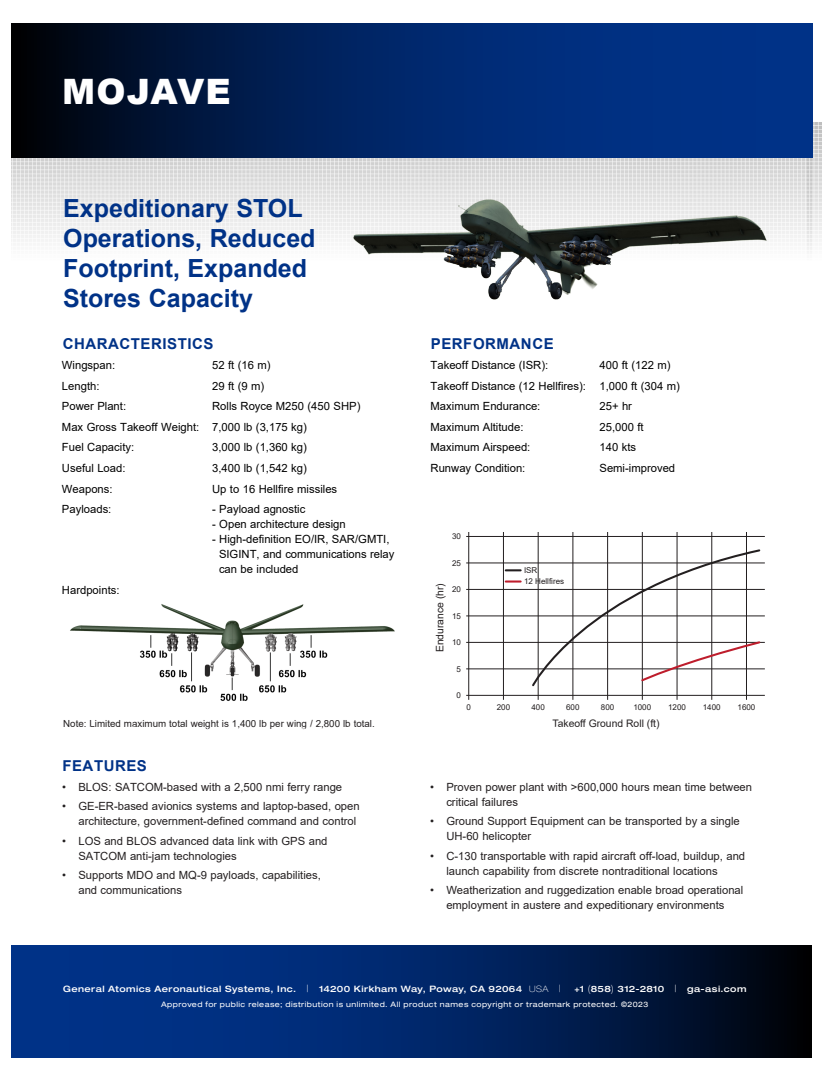
<style>
.page{position:relative;width:822px;height:1080px;background:#fff}
.page>*{position:absolute;margin:0;border:0;box-sizing:border-box;transform-origin:0 0}
.Front_Page_Title_Hea{font:900 35px "Arial";letter-spacing:.035em;color:#fff}
.Header_1{font:700 25px/30px "Arial";color:#003287}
.Sub_Head_1{font:700 15px "Arial";letter-spacing:.035em;color:#003287}
.t1{font:11.25px/15px "Arial";color:#231f20}
.Body{font:11.25px/15px "Arial";color:#000}
.t2{font:10.38px "Arial";color:#231f20}
.Address{font:9.75px "Arial";color:#231f20}
.t3{font:500 expanded 8.75px "Helvetica Neue LT Pro";letter-spacing:.05em;color:#fff}
.t4{font:8px "Arial";color:#231f20}
.t5{font:expanded 7.5px "Helvetica Neue LT Pro";letter-spacing:.06em;color:#fff}
.s1{font-weight:100;font-size:10px}
.s2{font-weight:100}
</style>
<div class="page">
<img style="left:11px;top:158px;width:796px;height:84px">
<img style="left:807px;top:122px;width:14px;height:130px">
<svg style="left:11px;top:23px;width:801px;height:135px;background:#00225d"></svg>
<svg style="left:12px;top:946px;width:799px;height:112px;background:#00225e"></svg>
<img style="left:353px;top:199px;width:412px;height:101px">
<img style="left:70px;top:604px;width:325px;height:97px">
<hr style="left:466px;top:536px;width:298px;height:1px;background:#231f20">
<hr style="left:466px;top:563px;width:298px;height:1px;background:#231f20">
<hr style="left:466px;top:589px;width:298px;height:1px;background:#231f20">
<hr style="left:466px;top:616px;width:298px;height:1px;background:#231f20">
<hr style="left:466px;top:642px;width:298px;height:1px;background:#231f20">
<hr style="left:466px;top:669px;width:298px;height:1px;background:#231f20">
<hr style="left:466px;top:695px;width:298px;height:1px;background:#231f20">
<hr style="left:468px;top:532px;width:1px;height:168px;background:#231f20">
<hr style="left:503px;top:532px;width:1px;height:168px;background:#231f20">
<hr style="left:537px;top:532px;width:1px;height:168px;background:#231f20">
<hr style="left:572px;top:532px;width:1px;height:168px;background:#231f20">
<hr style="left:607px;top:532px;width:1px;height:168px;background:#231f20">
<hr style="left:642px;top:532px;width:1px;height:168px;background:#231f20">
<hr style="left:676px;top:532px;width:1px;height:168px;background:#231f20">
<hr style="left:711px;top:532px;width:1px;height:168px;background:#231f20">
<hr style="left:746px;top:532px;width:1px;height:168px;background:#231f20">
<svg style="left:531px;top:548px;width:230px;height:139px"></svg>
<svg style="left:505px;top:569px;width:15px;height:2px"></svg>
<svg style="left:505px;top:581px;width:15px;height:2px"></svg>
<p class="Front_Page_Title_Hea" style="left:62px;top:66px;width:170px">MOJAVE</p>
<p class="Header_1" style="left:63px;top:194px;width:241px">Expeditionary STOL</p>
<p class="Header_1" style="left:63px;top:224px;width:254px">Operations, Reduced</p>
<p class="Header_1" style="left:63px;top:254px;width:245px">Footprint, Expanded<br>Stores Capacity</p>
<p class="Sub_Head_1" style="left:63px;top:333px;width:152px">CHARACTERISTICS</p>
<p class="Sub_Head_1" style="left:430px;top:333px;width:124px">PERFORMANCE</p>
<p class="Body" style="left:62px;top:357px;width:55px">Wingspan:</p>
<p class="Body" style="left:212px;top:357px;width:60px">52 ft (16 m)</p>
<p class="Body" style="left:62px;top:378px;width:39px">Length:</p>
<p class="Body" style="left:212px;top:378px;width:54px">29 ft (9 m)</p>
<p class="Body" style="left:62px;top:399px;width:66px">Power Plant:</p>
<p class="Body" style="left:212px;top:399px;width:150px">Rolls Royce M250 (450 SHP)</p>
<p class="Body" style="left:62px;top:419px;width:246px">Max Gross Takeoff Weight: 7,000 lb (3,175 kg)</p>
<p class="Body" style="left:62px;top:440px;width:74px">Fuel Capacity:</p>
<p class="Body" style="left:212px;top:440px;width:96px">3,000 lb (1,360 kg)</p>
<p class="Body" style="left:62px;top:461px;width:65px">Useful Load:</p>
<p class="Body" style="left:212px;top:461px;width:96px">3,400 lb (1,542 kg)</p>
<p class="Body" style="left:62px;top:481px;width:52px">Weapons:</p>
<p class="Body" style="left:212px;top:481px;width:127px">Up to 16 Hellfire missiles</p>
<p class="Body" style="left:62px;top:502px;width:51px">Payloads:</p>
<p class="Body" style="left:212px;top:502px;width:95px">- Payload agnostic</p>
<p class="Body" style="left:212px;top:517px;width:135px">- Open architecture design</p>
<p class="Body" style="left:219px;top:532px;width:177px;text-indent:-7px">- High-definition EO/IR, SAR/GMTI,<br>SIGINT, and communications relay can be included</p>
<p class="Body" style="left:62px;top:582px;width:59px">Hardpoints:</p>
<p class="Body" style="left:430px;top:357px;width:119px">Takeoff Distance (ISR):</p>
<p class="Body" style="left:599px;top:357px;width:72px">400 ft (122 m)</p>
<p class="Body" style="left:430px;top:378px;width:251px">Takeoff Distance (12 Hellfires): 1,000 ft (304 m)</p>
<p class="Body" style="left:430px;top:399px;width:111px">Maximum Endurance:</p>
<p class="Body" style="left:599px;top:399px;width:34px">25+ hr</p>
<p class="Body" style="left:430px;top:419px;width:94px">Maximum Altitude:</p>
<p class="Body" style="left:599px;top:419px;width:46px">25,000 ft</p>
<p class="Body" style="left:430px;top:440px;width:101px">Maximum Airspeed:</p>
<p class="Body" style="left:599px;top:440px;width:38px">140 kts</p>
<p class="Body" style="left:430px;top:461px;width:96px">Runway Condition:</p>
<p class="Body" style="left:599px;top:461px;width:77px">Semi-improved</p>
<p class="t4" style="left:452px;top:531px;width:10px">30</p>
<p class="t4" style="left:452px;top:558px;width:10px">25</p>
<p class="t4" style="left:524px;top:565px;width:15px">ISR</p>
<p class="t4" style="left:524px;top:576px;width:42px">12 Hellfires</p>
<p class="t2" style="left:432px;top:652px;width:71px;rotate:-90deg">Endurance (hr)</p>
<p class="t4" style="left:452px;top:584px;width:10px">20</p>
<p class="t4" style="left:452px;top:611px;width:10px">15</p>
<p class="t4" style="left:452px;top:637px;width:10px">10</p>
<p class="t4" style="left:456px;top:664px;width:6px">5</p>
<p class="Address" style="left:63px;top:717px;width:313px">Note: Limited maximum total weight is 1,400 lb per wing / 2,800 lb total.</p>
<p class="Sub_Head_1" style="left:62px;top:756px;width:86px">FEATURES</p>
<p class="t1" style="left:62px;top:779px;width:281px">• BLOS: SATCOM-based with a 2,500 nmi ferry range</p>
<p class="t1" style="left:78px;top:799px;width:283px;text-indent:-16px">• GE-ER-based avionics systems and laptop-based, open architecture, government-defined command and control</p>
<p class="t1" style="left:78px;top:833px;width:250px;text-indent:-16px">• LOS and BLOS advanced data link with GPS and<br>SATCOM anti-jam technologies</p>
<p class="t1" style="left:78px;top:868px;width:244px;text-indent:-16px">• Supports MDO and MQ-9 payloads, capabilities, and communications</p>
<p class="t4" style="left:456px;top:690px;width:6px">0</p>
<p class="t4" style="left:466px;top:702px;width:6px">0</p>
<p class="t4" style="left:496px;top:702px;width:15px">200</p>
<p class="t4" style="left:531px;top:702px;width:15px">400</p>
<p class="t4" style="left:566px;top:702px;width:15px">600</p>
<p class="t4" style="left:600px;top:702px;width:15px">800</p>
<p class="t4" style="left:633px;top:702px;width:19px">1000</p>
<p class="t4" style="left:667px;top:702px;width:19px">1200</p>
<p class="t4" style="left:702px;top:702px;width:19px">1400</p>
<p class="t4" style="left:737px;top:702px;width:19px">1600</p>
<p class="t2" style="left:552px;top:716px;width:108px">Takeoff Ground Roll (ft)</p>
<p class="t1" style="left:446px;top:779px;width:307px;text-indent:-16px">• Proven power plant with &gt;600,000 hours mean time between critical failures</p>
<p class="t1" style="left:446px;top:814px;width:295px;text-indent:-16px">• Ground Support Equipment can be transported by a single<br>UH-60 helicopter</p>
<p class="t1" style="left:446px;top:848px;width:300px;text-indent:-16px">• C-130 transportable with rapid aircraft off-load, buildup, and launch capability from discrete nontraditional locations</p>
<p class="t1" style="left:430px;top:883px;width:315px;text-align:center">• Weatherization and ruggedization enable broad operational employment in austere and expeditionary environments</p>
<p class="t3" style="left:63px;top:983px;width:499px">General Atomics Aeronautical Systems, Inc. <span class="s1">|</span> 14200 Kirkham Way, Poway, CA 92064 <span class="s2">USA</span> <span class="s1">|</span></p>
<p class="t3" style="left:574px;top:983px;width:173px">+1 <span class="s1">(</span>858<span class="s1">)</span> 312-2810 <span class="s1">|</span> ga-asi.com</p>
<p class="t5" style="left:161px;top:999px;width:488px">Approved for public release; distribution is unlimited. All product names copyright or trademark protected. ©2023</p>
</div>
